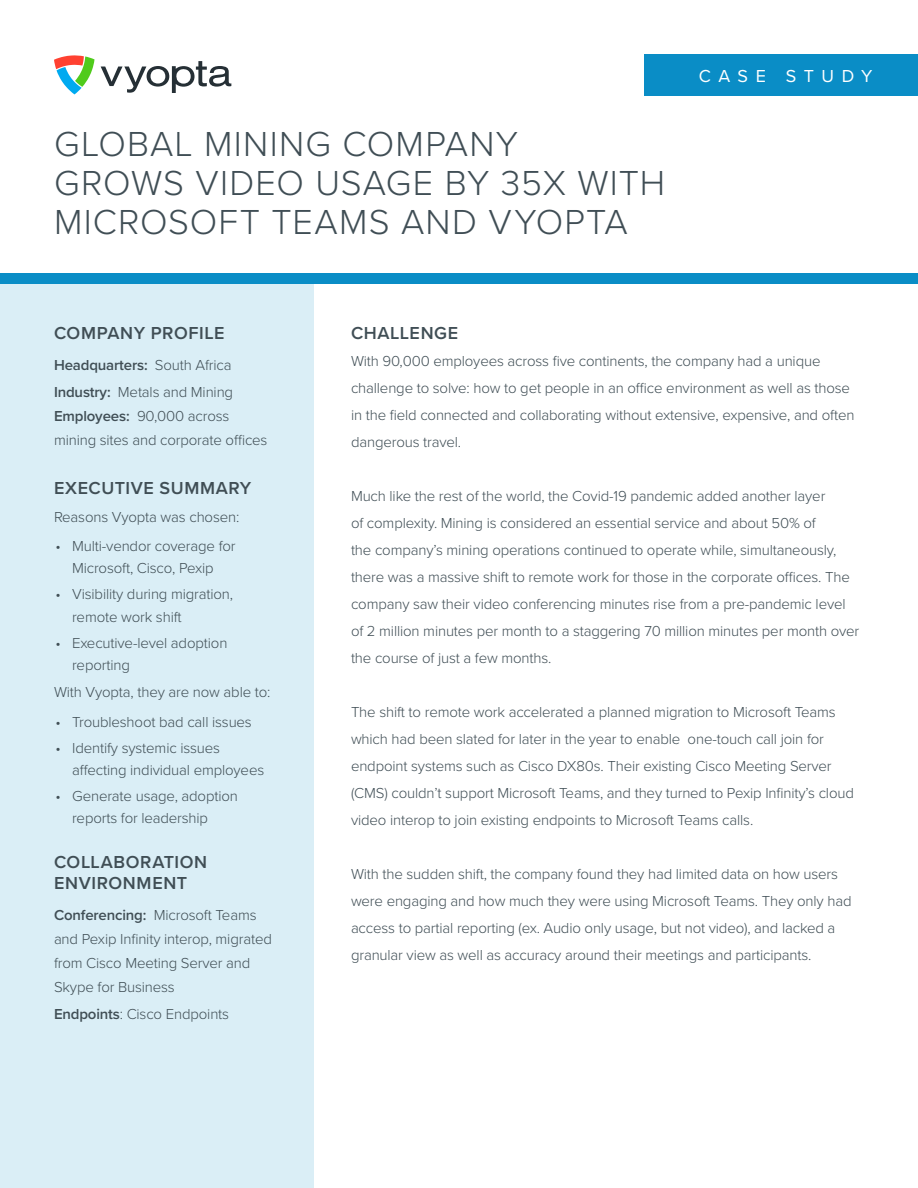
<style>
.page{position:relative;width:918px;height:1188px;background:#fff}
.page>*{position:absolute;margin:0;border:0;box-sizing:border-box;transform-origin:0 0}
.t1{font:300 36px/39px "Proxima Nova";letter-spacing:.03em;color:#404e55}
.t2{font:600 18px/21px "Proxima Nova";letter-spacing:.035em;color:#404e55}
.t3{font:18px "Proxima Nova";letter-spacing:.415em;color:#fff}
.t4{font:300 15px/27px "Proxima Nova";letter-spacing:-.01em;color:#404e55}
.s1{font-weight:600}
</style>
<div class="page">
<div style="left:0;top:281px;width:313px;height:907px;background:#daeef6"></div>
<div style="left:0;top:273px;width:918px;height:11px;background:#0a8dc6"></div>
<svg style="left:54px;top:55px;width:41px;height:39px"></svg>
<svg style="left:101px;top:61px;width:130px;height:32px"></svg>
<div style="left:645px;top:54px;width:273px;height:41px;background:#0a8dc6"></div>
<h1 class="t1" style="left:54px;top:122px;width:613px">GLOBAL MINING COMPANY<br>GROWS VIDEO USAGE BY 35X WITH<br>MICROSOFT TEAMS AND VYOPTA</h1>
<p class="t3" style="left:699px;top:62px;width:175px">CASE STUDY</p>
<p class="t2" style="left:54px;top:322px;width:172px">COMPANY PROFILE</p>
<p class="t4" style="left:54px;top:351px;width:181px"><span class="s1">Headquarters:</span> South Africa<br><span class="s1">Industry:</span> Metals and Mining</p>
<p class="t4" style="left:54px;top:404px;width:215px;line-height:24px"><span class="s1">Employees:</span> 90,000 across mining sites and corporate offices</p>
<p class="t2" style="left:54px;top:477px;width:199px">EXECUTIVE SUMMARY</p>
<p class="t4" style="left:54px;top:502px;width:187px">Reasons Vyopta was chosen:</p>
<p class="t4" style="left:56px;top:534px;width:182px;line-height:22.5px;text-align:center">• Multi-vendor coverage for<br>Microsoft, Cisco, Pexip</p>
<p class="t4" style="left:72px;top:582px;width:163px;line-height:22.5px;text-indent:-17px">• Visibility during migration, remote work shift</p>
<p class="t4" style="left:72px;top:630px;width:157px;line-height:22.5px;text-indent:-17px">• Executive-level adoption reporting</p>
<p class="t4" style="left:54px;top:678px;width:218px">With Vyopta, they are now able to:</p>
<p class="t4" style="left:56px;top:707px;width:198px">• Troubleshoot bad call issues</p>
<p class="t4" style="left:72px;top:735px;width:194px;line-height:22.5px;text-indent:-17px">• Identify systemic issues affecting individual employees</p>
<p class="t4" style="left:72px;top:784px;width:167px;line-height:22.5px;text-indent:-17px">• Generate usage, adoption reports for leadership</p>
<p class="t2" style="left:54px;top:851px;width:155px">COLLABORATION<br>ENVIRONMENT</p>
<p class="t4" style="left:54px;top:902px;width:219px;line-height:24px"><span class="s1">Conferencing:</span> Microsoft Teams and Pexip Infinity interop, migrated from Cisco Meeting Server and<br>Skype for Business</p>
<p class="t4" style="left:54px;top:1000px;width:177px"><span class="s1">Endpoints</span>: Cisco Endpoints</p>
<p class="t2" style="left:351px;top:322px;width:109px">CHALLENGE</p>
<p class="t4" style="left:351px;top:347px;width:505px">With 90,000 employees across five continents, the company had a unique challenge to solve: how to get people in an office environment as well as those in the field connected and collaborating without extensive, expensive, and often dangerous travel.</p>
<p class="t4" style="left:351px;top:482px;width:510px">Much like the rest of the world, the Covid-19 pandemic added another layer<br>of complexity. Mining is considered an essential service and about 50% of<br>the company’s mining operations continued to operate while, simultaneously, there was a massive shift to remote work for those in the corporate offices. The company saw their video conferencing minutes rise from a pre-pandemic level of 2 million minutes per month to a staggering 70 million minutes per month over the course of just a few months.</p>
<p class="t4" style="left:351px;top:698px;width:504px">The shift to remote work accelerated a planned migration to Microsoft Teams which had been slated for later in the year to enable one-touch call join for endpoint systems such as Cisco DX80s. Their existing Cisco Meeting Server (CMS) couldn’t support Microsoft Teams, and they turned to Pexip Infinity’s cloud video interop to join existing endpoints to Microsoft Teams calls.</p>
<p class="t4" style="left:351px;top:860px;width:502px">With the sudden shift, the company found they had limited data on how users were engaging and how much they were using Microsoft Teams. They only had access to partial reporting (ex. Audio only usage, but not video), and lacked a granular view as well as accuracy around their meetings and participants.</p>
</div>
